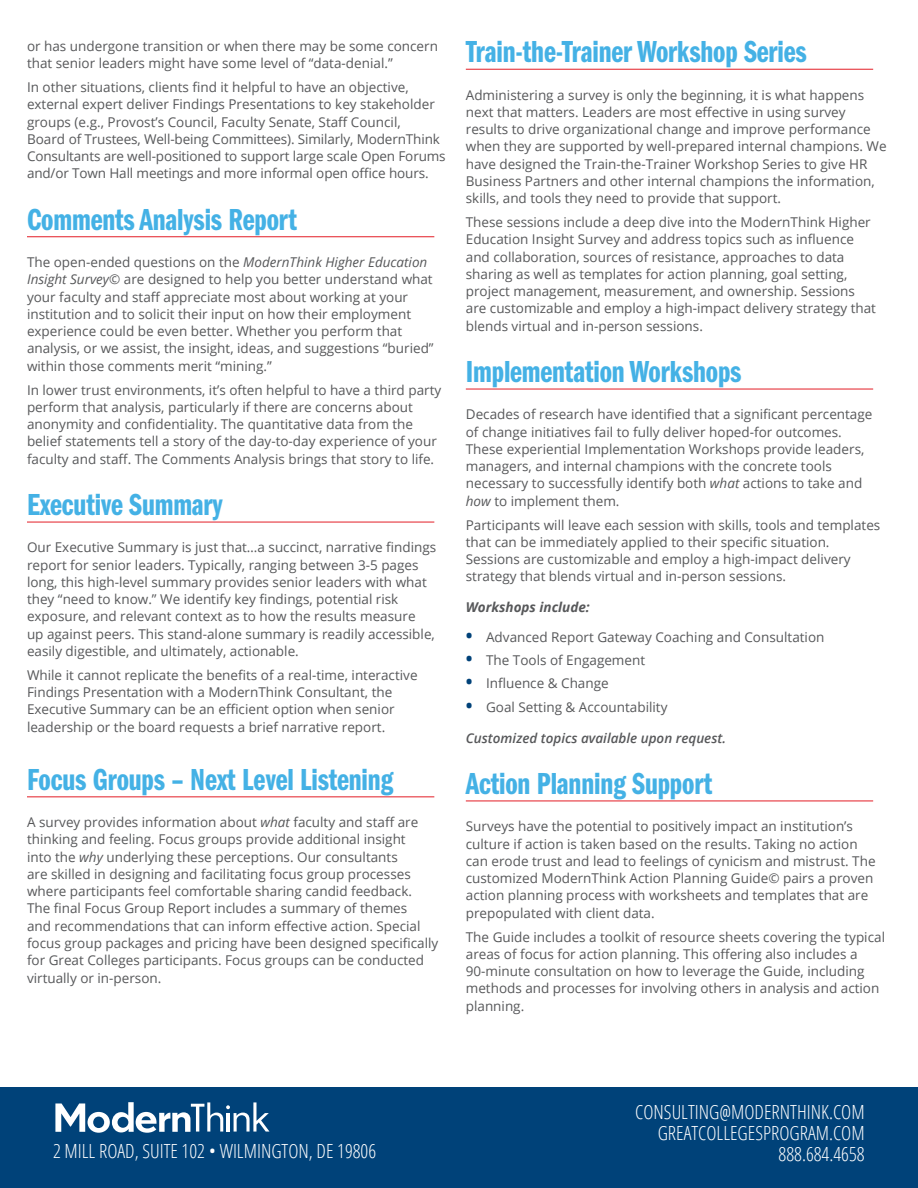
<style>
.page{position:relative;width:918px;height:1188px;background:#fff}
.page>*{position:absolute;margin:0;border:0;box-sizing:border-box;transform-origin:0 0}
.t1{font:31.5px "ITC Franklin Gothic Std Dm Cp";letter-spacing:-.005em;color:#44b1e5}
.t2{font:300 condensed 19.5px/21px "Open Sans";color:#fff;text-align:right}
.t3{font:13.5px/17.2px "Open Sans";color:#57585a}
.t4{font:italic 600 13.5px "Open Sans";color:#57585a}
.t5{font:italic 700 13.5px "Open Sans";color:#57585a}
.s1{font-style:italic}
.s2{font-weight:700;font-size:18px;color:#004279}
</style>
<div class="page">
<div style="left:0;top:1088px;width:918px;height:100px;background:#004279"></div>
<svg style="left:55px;top:1102px;width:214px;height:31px"></svg>
<hr style="left:27px;top:236px;width:407px;height:1px;background:#e31d26">
<hr style="left:27px;top:522px;width:407px;height:1px;background:#e31d26">
<hr style="left:27px;top:796px;width:407px;height:1px;background:#e31d26">
<hr style="left:466px;top:69px;width:407px;height:1px;background:#e31d26">
<hr style="left:466px;top:389px;width:407px;height:1px;background:#e31d26">
<hr style="left:466px;top:801px;width:407px;height:1px;background:#e31d26">
<p class="t3" style="left:27px;top:37px;width:413px">or has undergone transition or when there may be some concern that senior leaders might have some level of “data-denial.”</p>
<p class="t3" style="left:27px;top:78px;width:420px">In other situations, clients find it helpful to have an objective, external expert deliver Findings Presentations to key stakeholder groups (e.g., Provost’s Council, Faculty Senate, Staff Council,<br>Board of Trustees, Well-being Committees). Similarly, ModernThink Consultants are well-positioned to support large scale Open Forums and/or Town Hall meetings and more informal open office hours.</p>
<h1 class="t1" style="left:27px;top:202px;width:272px">Comments Analysis Report</h1>
<p class="t3" style="left:27px;top:253px;width:408px">The open-ended questions on the <span class="s1">ModernThink Higher Education Insight Survey</span>© are designed to help you better understand what your faculty and staff appreciate most about working at your institution and to solicit their input on how their employment experience could be even better. Whether you perform that analysis, or we assist, the insight, ideas, and suggestions “buried” within those comments merit “mining.”</p>
<p class="t3" style="left:27px;top:381px;width:416px">In lower trust environments, it’s often helpful to have a third party perform that analysis, particularly if there are concerns about anonymity and confidentiality. The quantitative data from the belief statements tell a story of the day-to-day experience of your faculty and staff. The Comments Analysis brings that story to life.</p>
<h1 class="t1" style="left:27px;top:487px;width:197px">Executive Summary</h1>
<p class="t3" style="left:27px;top:539px;width:411px">Our Executive Summary is just that…a succinct, narrative findings report for senior leaders. Typically, ranging between 3-5 pages long, this high-level summary provides senior leaders with what they “need to know.” We identify key findings, potential risk exposure, and relevant context as to how the results measure<br>up against peers. This stand-alone summary is readily accessible, easily digestible, and ultimately, actionable.</p>
<p class="t3" style="left:27px;top:666px;width:392px">While it cannot replicate the benefits of a real-time, interactive Findings Presentation with a ModernThink Consultant, the Executive Summary can be an efficient option when senior leadership or the board requests a brief narrative report.</p>
<h1 class="t1" style="left:27px;top:762px;width:368px">Focus Groups – Next Level Listening</h1>
<p class="t3" style="left:27px;top:813px;width:413px">A survey provides information about <span class="s1">what</span> faculty and staff are thinking and feeling. Focus groups provide additional insight<br>into the <span class="s1">why</span> underlying these perceptions. Our consultants<br>are skilled in designing and facilitating focus group processes where participants feel comfortable sharing candid feedback.<br>The final Focus Group Report includes a summary of themes<br>and recommendations that can inform effective action. Special focus group packages and pricing have been designed specifically for Great Colleges participants. Focus groups can be conducted virtually or in-person.</p>
<h1 class="t1" style="left:466px;top:34px;width:342px">Train-the-Trainer Workshop Series</h1>
<p class="t3" style="left:466px;top:86px;width:422px">Administering a survey is only the beginning, it is what happens next that matters. Leaders are most effective in using survey results to drive organizational change and improve performance when they are supported by well-prepared internal champions. We have designed the Train-the-Trainer Workshop Series to give HR Business Partners and other internal champions the information, skills, and tools they need to provide that support.</p>
<p class="t3" style="left:466px;top:213px;width:412px">These sessions include a deep dive into the ModernThink Higher Education Insight Survey and address topics such as influence and collaboration, sources of resistance, approaches to data sharing as well as templates for action planning, goal setting, project management, measurement, and ownership. Sessions are customizable and employ a high-impact delivery strategy that blends virtual and in-person sessions.</p>
<h1 class="t1" style="left:466px;top:354px;width:277px">Implementation Workshops</h1>
<p class="t3" style="left:466px;top:406px;width:408px">Decades of research have identified that a significant percentage of change initiatives fail to fully deliver hoped-for outcomes.<br>These experiential Implementation Workshops provide leaders, managers, and internal champions with the concrete tools necessary to successfully identify both <span class="s1">what</span> actions to take and <span class="s1">how</span> to implement them.</p>
<p class="t3" style="left:466px;top:516px;width:416px">Participants will leave each session with skills, tools and templates that can be immediately applied to their specific situation.<br>Sessions are customizable and employ a high-impact delivery strategy that blends virtual and in-person sessions.</p>
<p class="t5" style="left:466px;top:598px;width:125px">Workshops include:</p>
<p class="t3" style="left:466px;top:628px;width:360px"><span class="s2">•</span> Advanced Report Gateway Coaching and Consultation</p>
<p class="t3" style="left:466px;top:651px;width:181px"><span class="s2">•</span> The Tools of Engagement</p>
<p class="t3" style="left:466px;top:674px;width:144px"><span class="s2">•</span> Influence &amp; Change</p>
<p class="t3" style="left:466px;top:698px;width:203px"><span class="s2">•</span> Goal Setting &amp; Accountability</p>
<p class="t4" style="left:466px;top:728px;width:262px">Customized topics available upon request.</p>
<h1 class="t1" style="left:466px;top:766px;width:248px">Action Planning Support</h1>
<p class="t3" style="left:466px;top:817px;width:411px">Surveys have the potential to positively impact an institution’s culture if action is taken based on the results. Taking no action can erode trust and lead to feelings of cynicism and mistrust. The customized ModernThink Action Planning Guide© pairs a proven action planning process with worksheets and templates that are prepopulated with client data.</p>
<p class="t3" style="left:466px;top:928px;width:421px">The Guide includes a toolkit of resource sheets covering the typical areas of focus for action planning. This offering also includes a 90-minute consultation on how to leverage the Guide, including methods and processes for involving others in analysis and action planning.</p>
<h2 class="t2" style="left:53px;top:1140px;width:325px">2 MILL ROAD, SUITE 102 • WILMINGTON, DE 19806</h2>
<h2 class="t2" style="left:635px;top:1101px;width:231px">CONSULTING@MODERNTHINK.COM<br>GREATCOLLEGESPROGRAM.COM<br>888.684.4658</h2>
</div>
